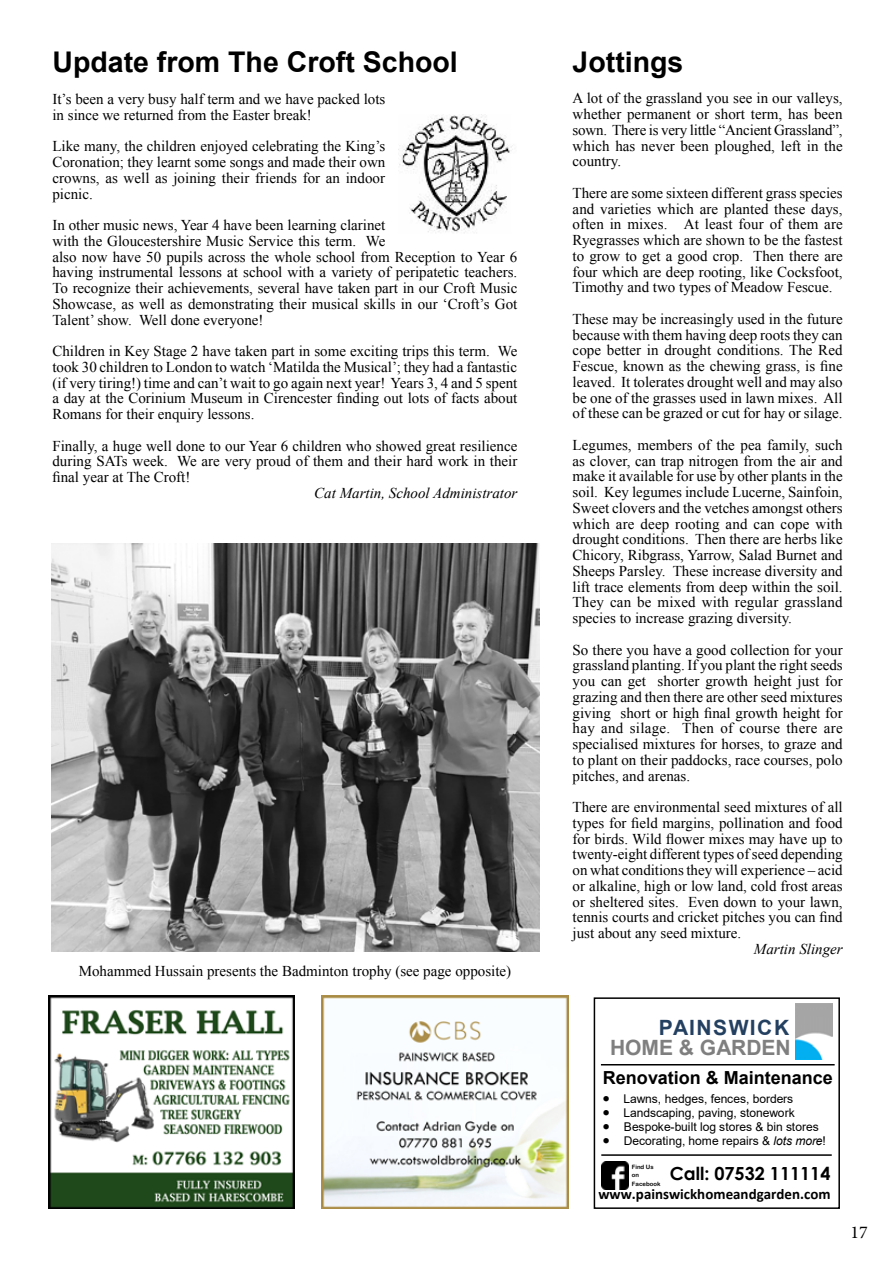
<style>
.page{position:relative;width:893px;height:1263px;background:#fff}
.page>*{position:absolute;margin:0;border:0;box-sizing:border-box;transform-origin:0 0}
.t1{font:700 28.5px "Arial";color:#000}
.t2{font:700 21px "Arial";color:#7f7f7f}
.t3{font:700 21px "Arial";letter-spacing:.07em;color:#244061}
.t4{font:700 18px "Arial";color:#000}
.t5{font:700 18px "Century Gothic";color:#000}
.t6{font:18px "Minion Pro";color:#000}
.t7{font:15px/15.8px "Times New Roman";color:#000;text-align:justify}
.t8{font:italic 15px "Times New Roman";color:#000}
.t9{font:700 15px "Calibri";color:#000}
.t10{font:12px "Arial";letter-spacing:-.005em;color:#000}
.t11{font:6px/8.2px "Arial Rounded MT Bold";color:#000}
.s1{font-style:italic}
</style>
<div class="page">
<div style="left:594px;top:997px;width:246px;height:212px;border:2px solid #000"></div>
<img style="left:795px;top:1003px;width:37px;height:56px">
<hr style="left:601px;top:1064px;width:234px;height:1px;background:#000">
<hr style="left:601px;top:1154px;width:231px;height:2px;background:#000">
<img style="left:601px;top:1162px;width:27px;height:27px">
<img style="left:48px;top:996px;width:247px;height:212px">
<img style="left:322px;top:996px;width:246px;height:212px">
<img style="left:51px;top:543px;width:488px;height:409px">
<img style="left:398px;top:115px;width:115px;height:118px">
<h1 class="t1" style="left:52px;top:43px;width:407px">Update from The Croft School</h1>
<p class="t7" style="left:52px;top:91px;width:334px">It’s been a very busy half term and we have packed lots in since we returned from the Easter break!</p>
<p class="t7" style="left:52px;top:138px;width:334px">Like many, the children enjoyed celebrating the King’s Coronation; they learnt some songs and made their own crowns, as well as joining their friends for an indoor picnic.</p>
<p class="t7" style="left:52px;top:217px;width:466px;text-align:left">In other music news, Year 4 have been learning clarinet<br>with the Gloucestershire Music Service this term. We<br>also now have 50 pupils across the whole school from Reception to Year 6 having instrumental lessons at school with a variety of peripatetic teachers.<br>To recognize their achievements, several have taken part in our Croft Music Showcase, as well as demonstrating their musical skills in our ‘Croft’s Got Talent’ show. Well done everyone!</p>
<p class="t7" style="left:52px;top:343px;width:466px">Children in Key Stage 2 have taken part in some exciting trips this term. We took 30 children to London to watch ‘Matilda the Musical’; they had a fantastic (if very tiring!) time and can’t wait to go again next year! Years 3, 4 and 5 spent a day at the Corinium Museum in Cirencester finding out lots of facts about Romans for their enquiry lessons.</p>
<p class="t7" style="left:52px;top:437px;width:466px">Finally, a huge well done to our Year 6 children who showed great resilience during SATs week. We are very proud of them and their hard work in their final year at The Croft!</p>
<p class="t8" style="left:314px;top:482px;width:205px">Cat Martin, School Administrator</p>
<p class="t7" style="left:79px;top:962px;width:434px">Mohammed Hussain presents the Badminton trophy (see page opposite)</p>
<h1 class="t1" style="left:573px;top:43px;width:112px">Jottings</h1>
<p class="t7" style="left:573px;top:90px;width:272px">A lot of the grassland you see in our valleys, whether permanent or short term, has been sown. There is very little “Ancient Grassland”, which has never been ploughed, left in the country.</p>
<p class="t7" style="left:573px;top:185px;width:272px">There are some sixteen different grass species and varieties which are planted these days, often in mixes. At least four of them are Ryegrasses which are shown to be the fastest to grow to get a good crop. Then there are four which are deep rooting, like Cocksfoot, Timothy and two types of Meadow Fescue.</p>
<p class="t7" style="left:573px;top:311px;width:272px">These may be increasingly used in the future because with them having deep roots they can cope better in drought conditions. The Red Fescue, known as the chewing grass, is fine leaved. It tolerates drought well and may also be one of the grasses used in lawn mixes. All of these can be grazed or cut for hay or silage.</p>
<p class="t7" style="left:573px;top:437px;width:272px">Legumes, members of the pea family, such as clover, can trap nitrogen from the air and make it available for use by other plants in the soil. Key legumes include Lucerne, Sainfoin, Sweet clovers and the vetches amongst others which are deep rooting and can cope with drought conditions. Then there are herbs like Chicory, Ribgrass, Yarrow, Salad Burnet and Sheeps Parsley. These increase diversity and lift trace elements from deep within the soil.<br>They can be mixed with regular grassland species to increase grazing diversity.</p>
<p class="t7" style="left:573px;top:641px;width:272px">So there you have a good collection for your grassland planting. If you plant the right seeds you can get shorter growth height just for grazing and then there are other seed mixtures giving short or high final growth height for hay and silage. Then of course there are specialised mixtures for horses, to graze and to plant on their paddocks, race courses, polo pitches, and arenas.</p>
<p class="t7" style="left:573px;top:799px;width:272px">There are environmental seed mixtures of all types for field margins, pollination and food for birds. Wild flower mixes may have up to twenty-eight different types of seed depending on what conditions they will experience – acid or alkaline, high or low land, cold frost areas or sheltered sites. Even down to your lawn, tennis courts and cricket pitches you can find just about any seed mixture.</p>
<p class="t8" style="left:754px;top:938px;width:90px">Martin Slinger</p>
<h2 class="t3" style="left:659px;top:1013px;width:132px">PAINSWICK</h2>
<h2 class="t2" style="left:610px;top:1033px;width:182px">HOME &amp; GARDEN</h2>
<p class="t4" style="left:603px;top:1065px;width:232px">Renovation &amp; Maintenance</p>
<p class="t10" style="left:603px;top:1090px;width:192px">• Lawns, hedges, fences, borders</p>
<p class="t10" style="left:603px;top:1104px;width:193px">• Landscaping, paving, stonework</p>
<p class="t10" style="left:603px;top:1118px;width:217px">• Bespoke-built log stores &amp; bin stores</p>
<p class="t10" style="left:603px;top:1132px;width:224px">• Decorating, home repairs &amp; <span class="s1">lots more</span>!</p>
<p class="t5" style="left:670px;top:1159px;width:162px">Call: 07532 111114</p>
<p class="t9" style="left:598px;top:1184px;width:234px">www.painswickhomeandgarden.com</p>
<p class="t11" style="left:632px;top:1163px;width:30px">Find Us on<br>Facebook</p>
<p class="t6" style="left:850px;top:1220px;width:19px">17</p>
</div>
